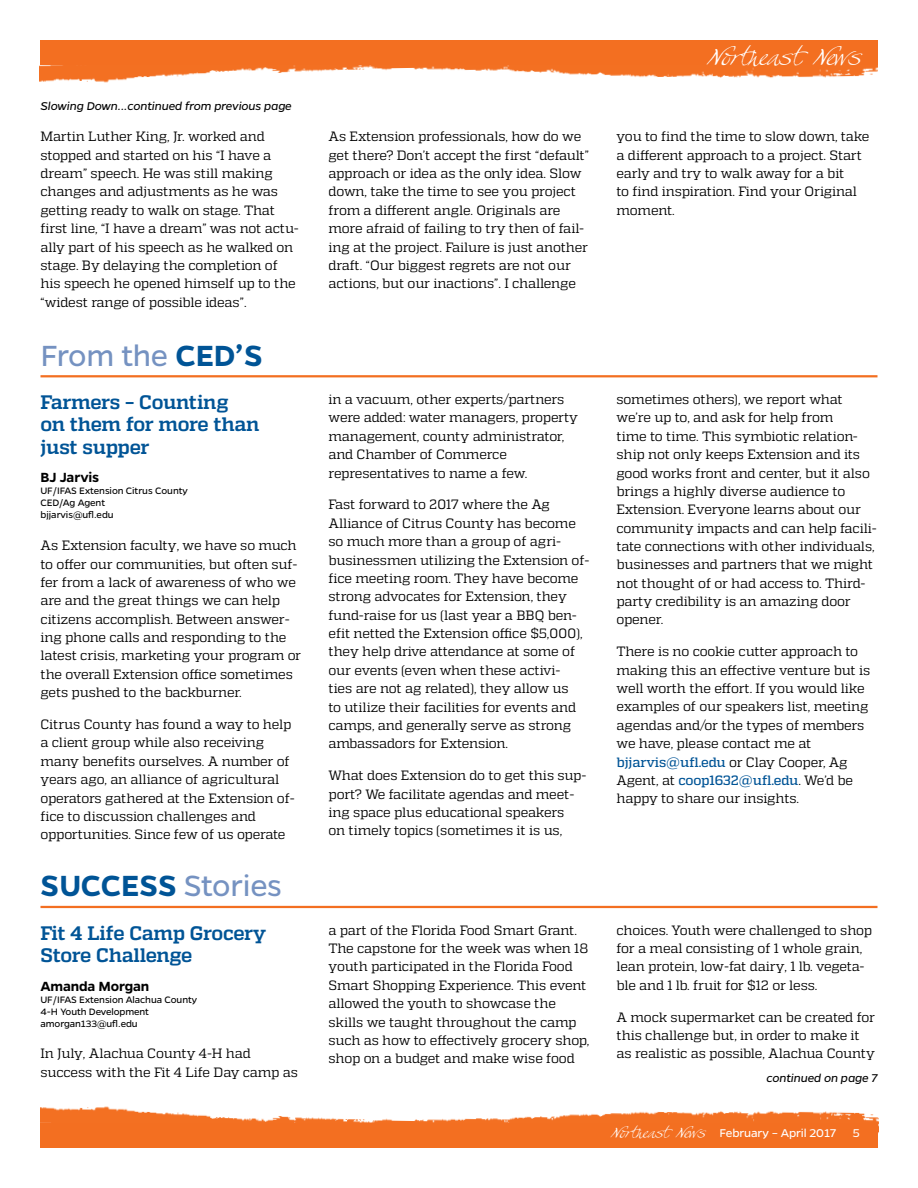
<style>
.page{position:relative;width:918px;height:1188px;background:#fff}
.page>*{position:absolute;margin:0;border:0;box-sizing:border-box;transform-origin:0 0}
.main_section_heads{font:600 33px "Gentona";letter-spacing:-.005em;color:#005496}
.main_section_heads-2{font:33px "Gentona";letter-spacing:-.02em;color:#7592c1}
.t1{font:23.25px "Swan Song";color:#fff}
.Article_Headers{font:700 19.5px/22.5px "Quadon";letter-spacing:-.02em;color:#005496}
.No_picture_author{font:600 15px "Gentona";letter-spacing:-.01em;color:#000}
.body{font:13.5px/18.3px "Quadon";letter-spacing:-.015em;color:#000}
.t2{font:italic 12.75px "Gentona";letter-spacing:-.01em;color:#000}
.t3{font:12.75px "Gentona";letter-spacing:-.01em;color:#fff}
.No_picture_author-2{font:10.5px/12px "Gentona";letter-spacing:-.01em;color:#000}
.s1{font-weight:600;color:#005496}
.s2{font-weight:400;color:#7592c1}
.s3{font-weight:500;color:#005496}
.s4{font-family:"Swan Song";font-size:14.25px}
</style>
<div class="page">
<img style="left:40px;top:65px;width:838px;height:18px">
<div style="left:40px;top:40px;width:838px;height:25px;background:#f36f21"></div>
<img style="left:40px;top:1106px;width:838px;height:17px">
<div style="left:40px;top:1123px;width:838px;height:25px;background:#f36f21"></div>
<hr style="left:40px;top:375px;width:838px;height:2px;background:#f36f21">
<hr style="left:40px;top:906px;width:838px;height:2px;background:#f36f21">
<h2 class="t1" style="left:706px;top:43px;width:156px">Northeast News</h2>
<p class="t2" style="left:41px;top:99px;width:253px">Slowing Down...continued from previous page</p>
<p class="body" style="left:40px;top:127px;width:260px">Martin Luther King, Jr. worked and stopped and started on his “I have a dream” speech. He was still making changes and adjustments as he was getting ready to walk on stage. That first line, “I have a dream” was not actu&shy;ally part of his speech as he walked on stage. By delaying the completion of his speech he opened himself up to the “widest range of possible ideas”.</p>
<p class="body" style="left:328px;top:127px;width:262px">As Extension professionals, how do we get there? Don’t accept the first “default” approach or idea as the only idea. Slow down, take the time to see you project from a different angle. Originals are more afraid of failing to try then of fail&shy;ing at the project. Failure is just another draft. “Our biggest regrets are not our actions, but our inactions”. I challenge</p>
<p class="body" style="left:616px;top:127px;width:255px">you to find the time to slow down, take a different approach to a project. Start early and try to walk away for a bit<br>to find inspiration. Find your Original moment.</p>
<p class="main_section_heads-2" style="left:40px;top:337px;width:224px">From the <span class="s1">CED’S</span></p>
<p class="Article_Headers" style="left:40px;top:391px;width:221px">Farmers – Counting<br>on them for more than just supper</p>
<p class="No_picture_author" style="left:40px;top:469px;width:60px">BJ Jarvis</p>
<p class="No_picture_author-2" style="left:40px;top:485px;width:149px">UF/IFAS Extension Citrus County<br>CED/Ag Agent<br>bjjarvis@ufl.edu</p>
<p class="body" style="left:40px;top:536px;width:262px">As Extension faculty, we have so much to offer our communities, but often suf&shy;fer from a lack of awareness of who we are and the great things we can help citizens accomplish. Between answer&shy;ing phone calls and responding to the latest crisis, marketing your program or the overall Extension office sometimes gets pushed to the backburner.</p>
<p class="body" style="left:40px;top:715px;width:256px">Citrus County has found a way to help a client group while also receiving many benefits ourselves. A number of years ago, an alliance of agricultural operators gathered at the Extension of&shy;fice to discussion challenges and opportunities. Since few of us operate</p>
<p class="main_section_heads" style="left:41px;top:867px;width:243px">SUCCESS <span class="s2">Stories</span></p>
<p class="Article_Headers" style="left:40px;top:922px;width:227px">Fit 4 Life Camp Grocery<br>Store Challenge</p>
<p class="No_picture_author" style="left:40px;top:977px;width:110px">Amanda Morgan</p>
<p class="No_picture_author-2" style="left:40px;top:993px;width:158px">UF/IFAS Extension Alachua County<br>4-H Youth Development amorgan133@ufl.edu</p>
<p class="body" style="left:40px;top:1044px;width:259px">In July, Alachua County 4-H had success with the Fit 4 Life Day camp as</p>
<p class="body" style="left:328px;top:390px;width:251px">in a vacuum, other experts/partners were added: water managers, property management, county administrator, and Chamber of Commerce representatives to name a few.</p>
<p class="body" style="left:328px;top:495px;width:262px">Fast forward to 2017 where the Ag Alliance of Citrus County has become so much more than a group of agri&shy;businessmen utilizing the Extension of&shy;fice meeting room. They have become strong advocates for Extension, they fund-raise for us (last year a BBQ ben&shy;efit netted the Extension office $5,000), they help drive attendance at some of our events (even when these activi-<br>ties are not ag related), they allow us<br>to utilize their facilities for events and camps, and generally serve as strong ambassadors for Extension.</p>
<p class="body" style="left:328px;top:766px;width:260px">What does Extension do to get this sup&shy;port? We facilitate agendas and meet&shy;ing space plus educational speakers<br>on timely topics (sometimes it is us,</p>
<p class="body" style="left:616px;top:390px;width:262px">sometimes others), we report what we’re up to, and ask for help from<br>time to time. This symbiotic relation&shy;ship not only keeps Extension and its good works front and center, but it also brings a highly diverse audience to Extension. Everyone learns about our community impacts and can help facili&shy;tate connections with other individuals, businesses and partners that we might not thought of or had access to. Third&shy;party credibility is an amazing door opener.</p>
<p class="body" style="left:616px;top:642px;width:255px">There is no cookie cutter approach to making this an effective venture but is well worth the effort. If you would like examples of our speakers list, meeting agendas and/or the types of members we have, please contact me at <span class="s3">bjjarvis@ufl.edu</span> or Clay Cooper, Ag Agent, at <span class="s3">coop1632@ufl.edu</span>. We’d be happy to share our insights.</p>
<p class="body" style="left:328px;top:921px;width:263px">a part of the Florida Food Smart Grant.<br>The capstone for the week was when 18 youth participated in the Florida Food Smart Shopping Experience. This event allowed the youth to showcase the skills we taught throughout the camp such as how to effectively grocery shop, shop on a budget and make wise food</p>
<p class="body" style="left:616px;top:921px;width:257px">choices. Youth were challenged to shop for a meal consisting of 1 whole grain, lean protein, low-fat dairy, 1 lb. vegeta&shy;ble and 1 lb. fruit for $12 or less.</p>
<p class="body" style="left:616px;top:1008px;width:260px">A mock supermarket can be created for this challenge but, in order to make it as realistic as possible, Alachua County</p>
<p class="t2" style="left:766px;top:1070px;width:113px">continued on page 7</p>
<p class="t3" style="left:611px;top:1126px;width:227px"><span class="s4">Northeast News</span> February – April 2017</p>
<p class="t3" style="left:853px;top:1126px;width:8px">5</p>
</div>
